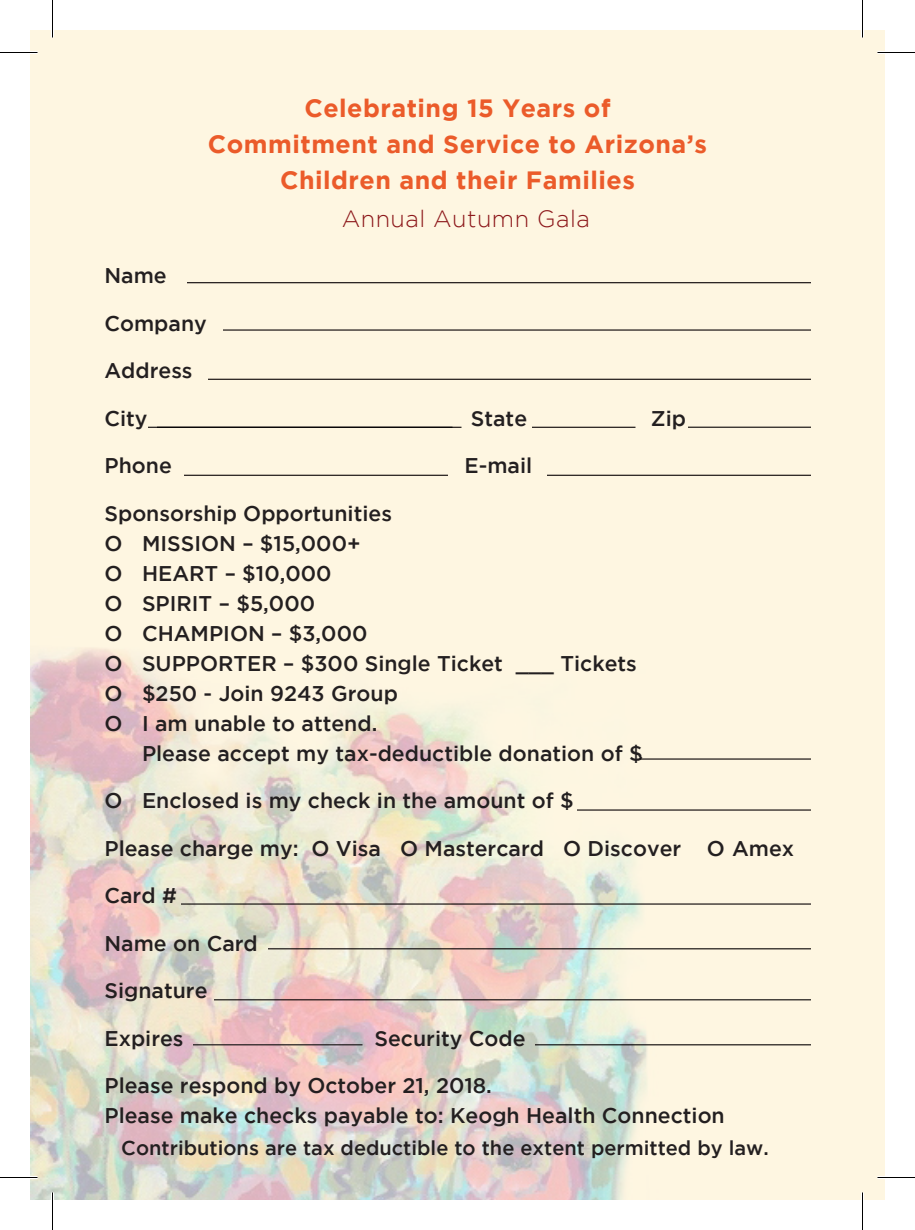
<style>
.page{position:relative;width:915px;height:1230px;background:#fff}
.page>*{position:absolute;margin:0;border:0;box-sizing:border-box;transform-origin:0 0}
.t1{font:700 25px/35.8px "Gotham";letter-spacing:.02em;color:#eb5b2a;text-align:center}
.t2{font:300 23.5px "Gotham";letter-spacing:.02em;color:#8c171a}
.t3{font:500 21.25px/30px "Gotham";color:#231f20}
.t4{font:500 20px "Gotham";color:#231f20}
</style>
<div class="page">
<img style="left:30px;top:30px;width:855px;height:1170px">
<hr style="left:187px;top:282px;width:624px;height:1px;background:#231f20">
<hr style="left:223px;top:329px;width:588px;height:2px;background:#231f20">
<hr style="left:208px;top:379px;width:603px;height:1px;background:#231f20">
<hr style="left:148px;top:427px;width:305px;height:1px;background:#231f20">
<hr style="left:157px;top:427px;width:305px;height:1px;background:#231f20">
<hr style="left:532px;top:427px;width:104px;height:1px;background:#231f20">
<hr style="left:688px;top:427px;width:123px;height:1px;background:#231f20">
<hr style="left:547px;top:475px;width:264px;height:1px;background:#231f20">
<hr style="left:184px;top:475px;width:264px;height:1px;background:#231f20">
<hr style="left:640px;top:758px;width:171px;height:2px;background:#231f20">
<hr style="left:577px;top:809px;width:234px;height:2px;background:#231f20">
<hr style="left:181px;top:903px;width:630px;height:2px;background:#231f20">
<hr style="left:268px;top:948px;width:543px;height:1px;background:#231f20">
<hr style="left:214px;top:999px;width:597px;height:1px;background:#231f20">
<hr style="left:535px;top:1044px;width:276px;height:1px;background:#231f20">
<hr style="left:193px;top:1044px;width:169px;height:1px;background:#231f20">
<hr style="left:0;top:51px;width:38px;height:3px;background:#fff">
<hr style="left:878px;top:51px;width:37px;height:3px;background:#fff">
<hr style="left:0;top:1176px;width:38px;height:3px;background:#fff">
<hr style="left:878px;top:1176px;width:37px;height:3px;background:#fff">
<hr style="left:51px;top:0;width:3px;height:38px;background:#fff">
<hr style="left:51px;top:1192px;width:3px;height:38px;background:#fff">
<hr style="left:861px;top:0;width:3px;height:38px;background:#fff">
<hr style="left:861px;top:1192px;width:3px;height:38px;background:#fff">
<hr style="left:0;top:52px;width:38px;height:1px;background:#000">
<hr style="left:878px;top:52px;width:37px;height:1px;background:#000">
<hr style="left:0;top:1177px;width:38px;height:1px;background:#000">
<hr style="left:878px;top:1177px;width:37px;height:1px;background:#000">
<hr style="left:52px;top:0;width:1px;height:38px;background:#000">
<hr style="left:52px;top:1192px;width:1px;height:38px;background:#000">
<hr style="left:862px;top:0;width:1px;height:38px;background:#000">
<hr style="left:862px;top:1192px;width:1px;height:38px;background:#000">
<p class="t1" style="left:208px;top:90px;width:501px">Celebrating 15 Years of<br>Commitment and Service to Arizona’s<br>Children and their Families</p>
<p class="t2" style="left:342px;top:206px;width:250px">Annual Autumn Gala</p>
<p class="t3" style="left:104px;top:260px;width:64px">Name</p>
<p class="t3" style="left:104px;top:308px;width:104px">Company</p>
<p class="t3" style="left:104px;top:355px;width:90px">Address</p>
<p class="t3" style="left:104px;top:403px;width:45px">City</p>
<p class="t3" style="left:471px;top:403px;width:58px">State</p>
<p class="t3" style="left:651px;top:403px;width:37px">Zip</p>
<p class="t3" style="left:104px;top:450px;width:69px">Phone</p>
<p class="t3" style="left:464px;top:450px;width:69px">E-mail</p>
<p class="t3" style="left:104px;top:498px;width:289px">Sponsorship Opportunities<br>O MISSION – $15,000+</p>
<p class="t3" style="left:104px;top:558px;width:229px">O HEART – $10,000</p>
<p class="t3" style="left:104px;top:588px;width:212px">O SPIRIT – $5,000</p>
<p class="t3" style="left:104px;top:618px;width:264px">O CHAMPION – $3,000</p>
<p class="t3" style="left:104px;top:648px;width:534px">O SUPPORTER – $300 Single Ticket ___ Tickets</p>
<p class="t3" style="left:104px;top:678px;width:295px">O $250 - Join 9243 Group</p>
<p class="t3" style="left:104px;top:708px;width:274px">O I am unable to attend.</p>
<p class="t3" style="left:142px;top:738px;width:502px">Please accept my tax-deductible donation of $</p>
<p class="t3" style="left:104px;top:785px;width:471px">O Enclosed is my check in the amount of $</p>
<p class="t3" style="left:104px;top:833px;width:691px">Please charge my: O Visa O Mastercard O Discover O Amex</p>
<p class="t3" style="left:104px;top:880px;width:74px">Card #</p>
<p class="t3" style="left:104px;top:928px;width:155px">Name on Card</p>
<p class="t3" style="left:104px;top:975px;width:105px">Signature</p>
<p class="t3" style="left:104px;top:1023px;width:81px">Expires</p>
<p class="t3" style="left:374px;top:1023px;width:153px">Security Code</p>
<p class="t3" style="left:104px;top:1070px;width:622px">Please respond by October 21, 2018.<br>Please make checks payable to: Keogh Health Connection</p>
<p class="t4" style="left:121px;top:1137px;width:649px">Contributions are tax deductible to the extent permitted by law.</p>
</div>
